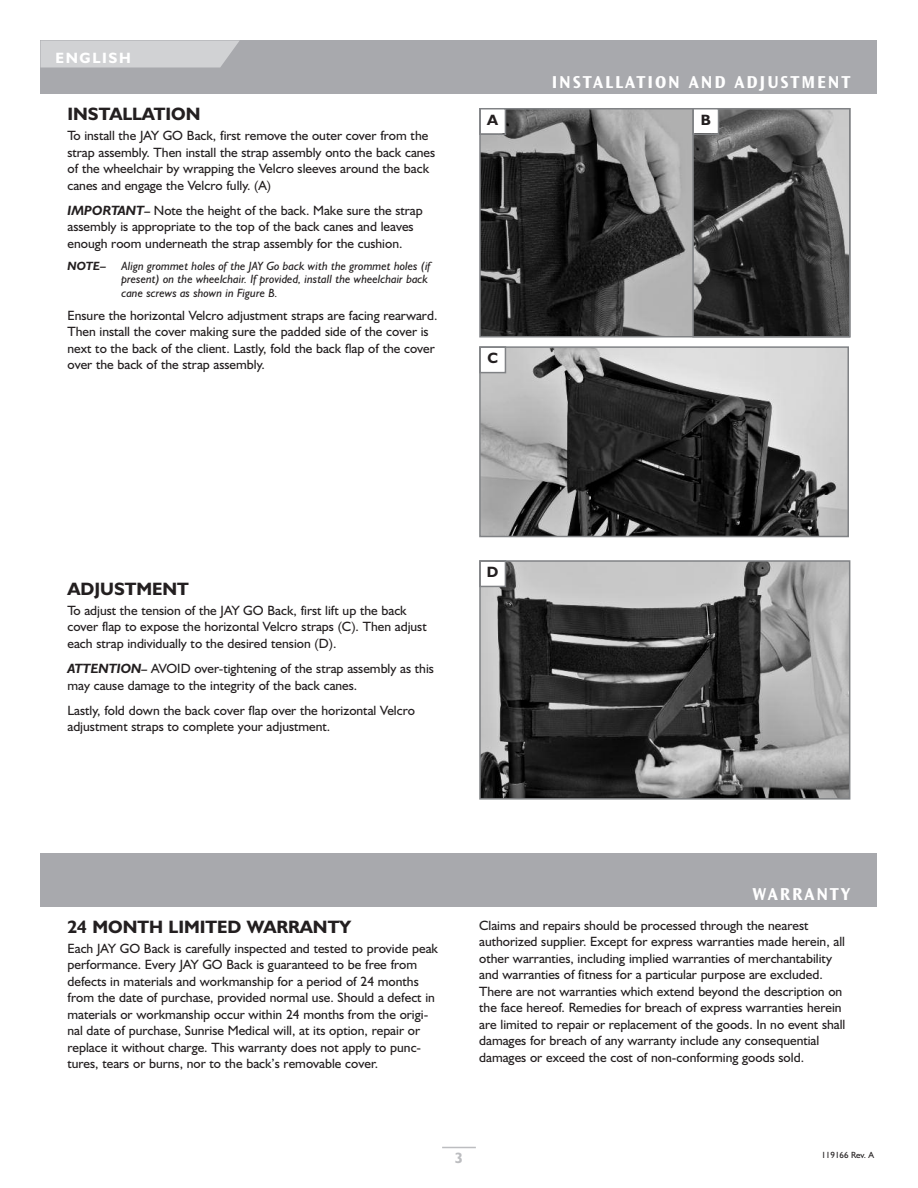
<style>
.page{position:relative;width:918px;height:1188px;background:#fff}
.page>*{position:absolute;margin:0;border:0;box-sizing:border-box;transform-origin:0 0}
.t1{font:700 18px "Humanist 521 BT";color:#231f20}
.t2{font:18px "Ocean Sans MM.648.wt.475.wd";letter-spacing:.105em;color:#fff}
.t3{font:700 15px "Humanist 521 BT";letter-spacing:.11em;color:#fff}
.t4{font:700 15px "Humanist 521 BT";color:#231f20}
.t5{font:700 15px "Humanist 521 BT";color:#bcbdc0}
.t6{font:13.5px/16.5px "Humanist 521 BT";color:#231f20}
.t7{font:italic 12px/13.5px "Humanist 521 BT";color:#231f20}
.t8{font:italic 700 12px "Humanist 521 BT";color:#231f20}
.t9{font:9px "Humanist 521 BT";color:#231f20}
.s1{font-weight:700;font-style:italic}
.s2{font-weight:700;font-style:italic;font-size:12px}
</style>
<div class="page">
<div style="left:40px;top:40px;width:838px;height:54px;background:#a8a9ad"></div>
<svg style="left:40px;top:40px;width:200px;height:28px;background:#cdced0"></svg>
<hr style="left:442px;top:1147px;width:34px;height:1px;background:#bcbdc0">
<div style="left:40px;top:853px;width:838px;height:54px;background:#a8a9ad"></div>
<img style="left:482px;top:111px;width:210px;height:224px">
<div style="left:479px;top:108px;width:371px;height:230px;border:2px solid #808285"></div>
<img style="left:482px;top:349px;width:364px;height:185px">
<div style="left:479px;top:346px;width:370px;height:191px;border:2px solid #808285"></div>
<img style="left:482px;top:563px;width:365px;height:234px">
<div style="left:479px;top:560px;width:371px;height:240px;border:2px solid #808285"></div>
<img style="left:695px;top:111px;width:152px;height:224px">
<div style="left:692px;top:108px;width:158px;height:230px;border:2px solid #808285"></div>
<div style="left:481px;top:110px;width:24px;height:24px;background:#fff"></div>
<div style="left:479px;top:108px;width:27px;height:27px;border:2px solid #808285"></div>
<div style="left:481px;top:348px;width:24px;height:24px;background:#fff"></div>
<div style="left:479px;top:346px;width:27px;height:27px;border:2px solid #808285"></div>
<div style="left:481px;top:562px;width:24px;height:24px;background:#fff"></div>
<div style="left:479px;top:560px;width:27px;height:27px;border:2px solid #808285"></div>
<div style="left:694px;top:110px;width:24px;height:24px;background:#fff"></div>
<div style="left:692px;top:108px;width:27px;height:27px;border:2px solid #808285"></div>
<p class="t3" style="left:56px;top:52px;width:77px">ENGLISH</p>
<h1 class="t1" style="left:67px;top:108px;width:134px">INSTALLATION</h1>
<p class="t6" style="left:68px;top:129px;width:369px">To install the JAY GO Back, first remove the outer cover from the strap assembly. Then install the strap assembly onto the back canes of the wheelchair by wrapping the Velcro sleeves around the back canes and engage the Velcro fully. (A)</p>
<p class="t6" style="left:67px;top:203px;width:357px"><span class="s1">IMPORTANT</span><span class="s2">–</span> Note the height of the back. Make sure the strap assembly is appropriate to the top of the back canes and leaves enough room underneath the strap assembly for the cushion.</p>
<p class="t8" style="left:68px;top:262px;width:40px">NOTE–</p>
<p class="t7" style="left:121px;top:260px;width:311px">Align grommet holes of the JAY Go back with the grommet holes (if present) on the wheelchair. If provided, install the wheelchair back cane screws as shown in Figure B.</p>
<p class="t6" style="left:68px;top:308px;width:371px">Ensure the horizontal Velcro adjustment straps are facing rearward.<br>Then install the cover making sure the padded side of the cover is next to the back of the client. Lastly, fold the back flap of the cover over the back of the strap assembly.</p>
<p class="t4" style="left:487px;top:115px;width:12px">A</p>
<p class="t4" style="left:487px;top:353px;width:12px">C</p>
<h1 class="t2" style="left:552px;top:75px;width:300px">INSTALLATION AND ADJUSTMENT</h1>
<p class="t4" style="left:701px;top:115px;width:12px">B</p>
<h1 class="t1" style="left:68px;top:583px;width:123px">ADJUSTMENT</h1>
<p class="t6" style="left:68px;top:604px;width:361px">To adjust the tension of the JAY GO Back, first lift up the back cover flap to expose the horizontal Velcro straps (C). Then adjust each strap individually to the desired tension (D).</p>
<p class="t6" style="left:68px;top:662px;width:368px"><span class="s1">ATTENTION</span><span class="s2">–</span> AVOID over-tightening of the strap assembly as this may cause damage to the integrity of the back canes.</p>
<p class="t6" style="left:67px;top:703px;width:349px">Lastly, fold down the back cover flap over the horizontal Velcro adjustment straps to complete your adjustment.</p>
<p class="t4" style="left:487px;top:567px;width:13px">D</p>
<h1 class="t1" style="left:68px;top:921px;width:285px">24 MONTH LIMITED WARRANTY</h1>
<p class="t6" style="left:67px;top:941px;width:372px">Each JAY GO Back is carefully inspected and tested to provide peak performance. Every JAY GO Back is guaranteed to be free from defects in materials and workmanship for a period of 24 months from the date of purchase, provided normal use. Should a defect in materials or workmanship occur within 24 months from the origi&shy;nal date of purchase, Sunrise Medical will, at its option, repair or replace it without charge. This warranty does not apply to punc&shy;tures, tears or burns, nor to the back’s removable cover.</p>
<h1 class="t2" style="left:752px;top:887px;width:100px">WARRANTY</h1>
<p class="t6" style="left:479px;top:918px;width:368px">Claims and repairs should be processed through the nearest authorized supplier. Except for express warranties made herein, all other warranties, including implied warranties of merchantability and warranties of fitness for a particular purpose are excluded.<br>There are not warranties which extend beyond the description on the face hereof. Remedies for breach of express warranties herein are limited to repair or replacement of the goods. In no event shall damages for breach of any warranty include any consequential damages or exceed the cost of non-conforming goods sold.</p>
<p class="t5" style="left:455px;top:1152px;width:10px">3</p>
<p class="t9" style="left:821px;top:1152px;width:54px">119166 Rev. A</p>
</div>
